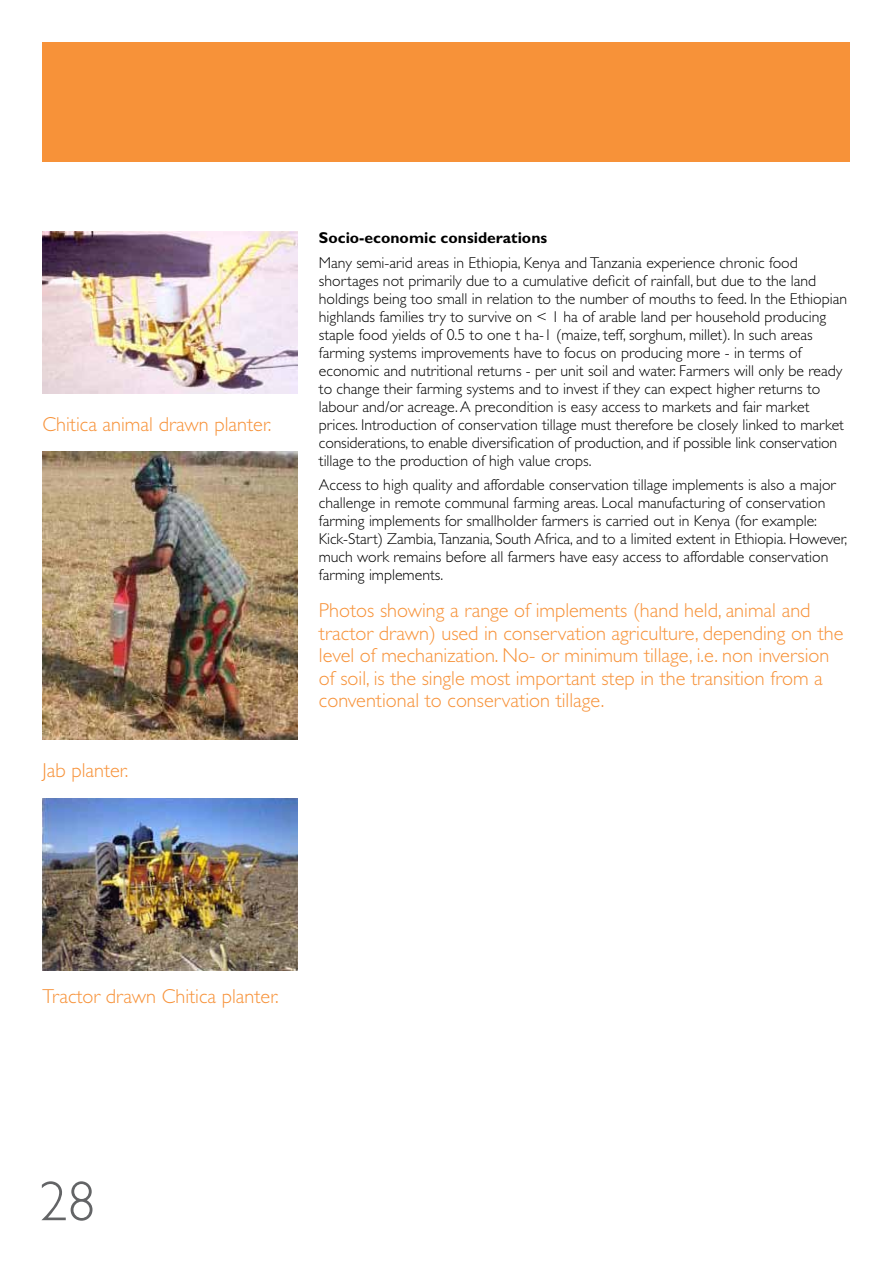
<style>
.page{position:relative;width:893px;height:1263px;background:#fff}
.page>*{position:absolute;margin:0;border:0;box-sizing:border-box;transform-origin:0 0}
.t1{font:300 56.25px "Gill Sans";color:#636466}
.t2{font:300 20.25px/22.5px "Gill Sans";color:#f79239}
.t3{font:300 15.75px/18px "Gill Sans";color:#000}
.t4{font:700 15.75px "Gill Sans";color:#000}
</style>
<div class="page">
<img style="left:43px;top:231px;width:255px;height:163px">
<img style="left:43px;top:452px;width:255px;height:288px">
<img style="left:43px;top:798px;width:255px;height:172px">
<div style="left:43px;top:43px;width:807px;height:119px;background:#f79239"></div>
<p class="t2" style="left:43px;top:413px;width:230px">Chitica animal drawn planter.</p>
<p class="t2" style="left:43px;top:759px;width:87px">Jab planter.</p>
<p class="t4" style="left:319px;top:229px;width:230px">Socio-economic considerations</p>
<p class="t3" style="left:319px;top:254px;width:530px">Many semi-arid areas in Ethiopia, Kenya and Tanzania experience chronic food shortages not primarily due to a cumulative deficit of rainfall, but due to the land holdings being too small in relation to the number of mouths to feed. In the Ethiopian highlands families try to survive on &lt; 1 ha of arable land per household producing staple food yields of 0.5 to one t ha-1 (maize, teff, sorghum, millet). In such areas farming systems improvements have to focus on producing more - in terms of economic and nutritional returns - per unit soil and water. Farmers will only be ready to change their farming systems and to invest if they can expect higher returns to labour and/or acreage. A precondition is easy access to markets and fair market prices. Introduction of conservation tillage must therefore be closely linked to market considerations, to enable diversification of production, and if possible link conservation tillage to the production of high value crops.</p>
<p class="t3" style="left:319px;top:476px;width:530px">Access to high quality and affordable conservation tillage implements is also a major challenge in remote communal farming areas. Local manufacturing of conservation farming implements for smallholder farmers is carried out in Kenya (for example:<br>Kick-Start) Zambia, Tanzania, South Africa, and to a limited extent in Ethiopia. However, much work remains before all farmers have easy access to affordable conservation farming implements.</p>
<p class="t2" style="left:319px;top:599px;width:526px">Photos showing a range of implements (hand held, animal and tractor drawn) used in conservation agriculture, depending on the level of mechanization. No- or minimum tillage, i.e. non inversion of soil, is the single most important step in the transition from a conventional to conservation tillage.</p>
<p class="t2" style="left:43px;top:985px;width:238px">Tractor drawn Chitica planter.</p>
<h1 class="t1" style="left:39px;top:1170px;width:58px">28</h1>
</div>
